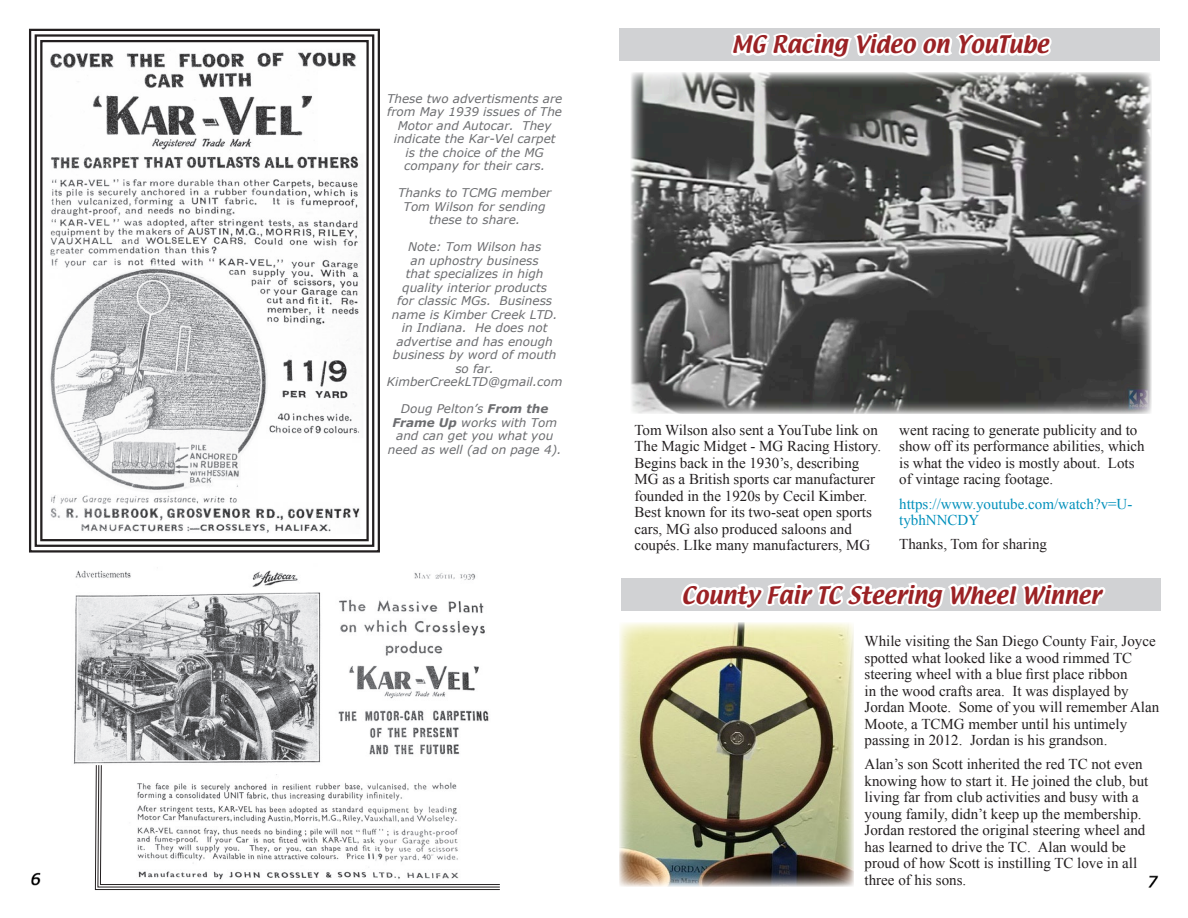
<style>
.page{position:relative;width:1188px;height:918px;background:#fff}
.page>*{position:absolute;margin:0;border:0;box-sizing:border-box;transform-origin:0 0}
.t1{font:21px "Textile";color:#9b2225}
.t2{font:15px/16.5px "Times New Roman";color:#231f20}
.t3{font:15px/16.5px "Times New Roman";color:#0090bb}
.t4{font:italic 12px/13.5px "Verdana";color:#6c6d70;text-align:center}
.s1{font-weight:700}
</style>
<div class="page">
<img style="left:31px;top:872px;width:10px;height:14px">
<div style="left:24px;top:867px;width:24px;height:24px;border:1px solid #fff;border-radius:9px"></div>
<img style="left:1148px;top:875px;width:11px;height:13px">
<div style="left:1141px;top:869px;width:24px;height:24px;border:1px solid #fff;border-radius:9px"></div>
<img style="left:73px;top:570px;width:416px;height:194px">
<svg style="left:29px;top:28px;width:351px;height:525px"></svg>
<div style="left:35px;top:34px;width:339px;height:513px;border:2px solid #231f20"></div>
<div style="left:40px;top:40px;width:329px;height:501px;border:2px solid #231f20"></div>
<svg style="left:94px;top:765px;width:406px;height:125px"></svg>
<img style="left:631px;top:72px;width:520px;height:342px">
<div style="left:620px;top:28px;width:540px;height:32px;background:#d1d2d4"></div>
<svg style="left:728px;top:32px;width:326px;height:49px"></svg>
<div style="left:621px;top:578px;width:540px;height:33px;background:#d1d2d4"></div>
<svg style="left:681px;top:582px;width:425px;height:28px"></svg>
<img style="left:619px;top:622px;width:235px;height:265px">
<p class="t4" style="left:387px;top:92px;width:177px">These two advertisments are from May 1939 issues of The<br>Motor and Autocar. They indicate the Kar-Vel carpet<br>is the choice of the MG company for their cars.</p>
<p class="t4" style="left:398px;top:186px;width:155px">Thanks to TCMG member<br>Tom Wilson for sending these to share.</p>
<p class="t4" style="left:387px;top:240px;width:177px">Note: Tom Wilson has<br>an uphostry business<br>that specializes in high quality interior products<br>for classic MGs. Business name is Kimber Creek LTD. in Indiana. He does not advertise and has enough business by word of mouth so far.<br>KimberCreekLTD@gmail.com</p>
<p class="t4" style="left:388px;top:402px;width:175px">Doug Pelton’s <span class="s1">From the<br>Frame Up</span> works with Tom and can get you what you need as well (ad on page 4).</p>
<p class="t1" style="left:732px;top:30px;width:318px">MG Racing Video on YouTube</p>
<p class="t2" style="left:634px;top:421px;width:246px">Tom Wilson also sent a YouTube link on The Magic Midget - MG Racing History.<br>Begins back in the 1930’s, describing MG as a British sports car manufacturer founded in the 1920s by Cecil Kimber.<br>Best known for its two-seat open sports cars, MG also produced saloons and coupés. LIke many manufacturers, MG</p>
<p class="t2" style="left:899px;top:421px;width:247px">went racing to generate publicity and to show off its performance abilities, which is what the video is mostly about. Lots of vintage racing footage.</p>
<p class="t3" style="left:899px;top:495px;width:235px">https://www.youtube.com/watch?v=U&shy;tybhNNCDY</p>
<p class="t2" style="left:899px;top:536px;width:149px">Thanks, Tom for sharing</p>
<p class="t1" style="left:681px;top:580px;width:421px">County Fair TC Steering Wheel Winner</p>
<p class="t2" style="left:865px;top:633px;width:296px">While visiting the San Diego County Fair, Joyce spotted what looked like a wood rimmed TC steering wheel with a blue first place ribbon<br>in the wood crafts area. It was displayed by Jordan Moote. Some of you will remember Alan Moote, a TCMG member until his untimely passing in 2012. Jordan is his grandson.</p>
<p class="t2" style="left:865px;top:756px;width:285px">Alan’s son Scott inherited the red TC not even knowing how to start it. He joined the club, but living far from club activities and busy with a young family, didn’t keep up the membership.<br>Jordan restored the original steering wheel and has learned to drive the TC. Alan would be proud of how Scott is instilling TC love in all three of his sons.</p>
</div>
